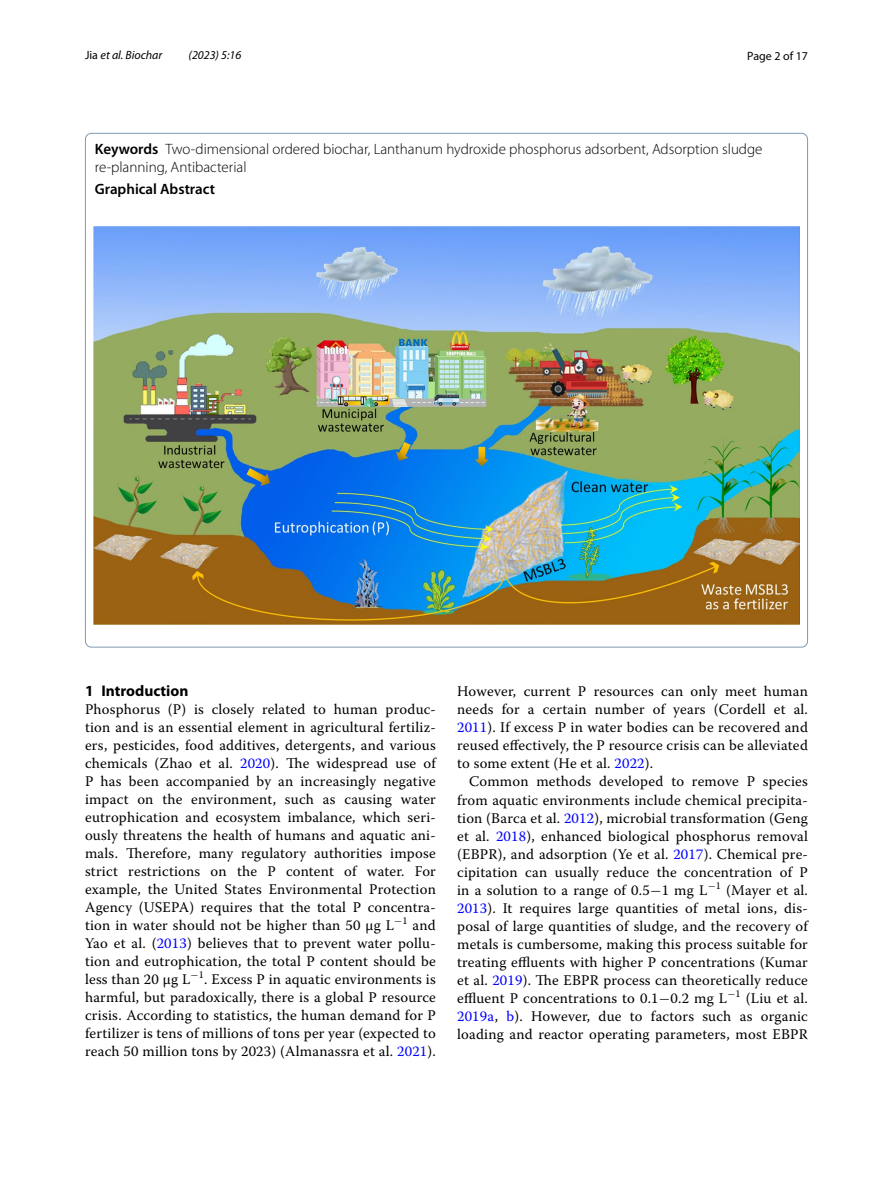
<style>
.page{position:relative;width:893px;height:1187px;background:#fff}
.page>*{position:absolute;margin:0;border:0;box-sizing:border-box;transform-origin:0 0}
.t1{font:700 15.45px "Myriad Pro";color:#000}
.t2{font:300 15px/18px "Myriad Pro";color:#000}
.t3{font:600 15px "Myriad Pro";color:#000}
.t4{font:14.7px/18px "Warnock Pro";letter-spacing:.015em;color:#000;text-align:justify}
.t5{font:italic 12px "Myriad Pro";color:#000}
.t6{font:12px "Myriad Pro";color:#000}
.s1{font-style:normal}
.s2{font-weight:600}
.s3{color:#00f}
.s4{font-family:"MTSY"}
</style>
<div class="page">
<img style="left:94px;top:227px;width:705px;height:397px">
<p class="t5" style="left:85px;top:48px;width:79px"><span class="s1">Jia</span> et al. Biochar</p>
<p class="t5" style="left:189px;top:48px;width:54px">(2023) 5:16</p>
<p class="t6" style="left:747px;top:48px;width:62px">Page 2 of 17</p>
<p class="t2" style="left:95px;top:140px;width:669px"><span class="s2">Keywords</span> Two-dimensional ordered biochar, Lanthanum hydroxide phosphorus adsorbent, Adsorption sludge re-planning, Antibacterial</p>
<p class="t3" style="left:95px;top:180px;width:122px">Graphical Abstract</p>
<p class="t1" style="left:85px;top:680px;width:105px">1 Introduction</p>
<p class="t4" style="left:85px;top:700px;width:352px">Phosphorus (P) is closely related to human produc&shy;tion and is an essential element in agricultural fertiliz&shy;ers, pesticides, food additives, detergents, and various chemicals (Zhao et al. <span class="s3">2020</span>). The widespread use of P has been accompanied by an increasingly negative impact on the environment, such as causing water eutrophication and ecosystem imbalance, which seri&shy;ously threatens the health of humans and aquatic ani&shy;mals. Therefore, many regulatory authorities impose strict restrictions on the P content of water. For example, the United States Environmental Protection Agency (USEPA) requires that the total P concentra&shy;tion in water should not be higher than 50 μg L<sup>−</sup><sup>1</sup> and Yao et al. (<span class="s3">2013</span>) believes that to prevent water pollu&shy;tion and eutrophication, the total P content should be less than 20 μg L<sup>−</sup><sup>1</sup>. Excess P in aquatic environments is harmful, but paradoxically, there is a global P resource crisis. According to statistics, the human demand for P fertilizer is tens of millions of tons per year (expected to reach 50 million tons by 2023) (Almanassra et al. <span class="s3">2021</span>).</p>
<p class="t4" style="left:457px;top:682px;width:352px">However, current P resources can only meet human needs for a certain number of years (Cordell et al.<br><span class="s3">2011</span>). If excess P in water bodies can be recovered and reused effectively, the P resource crisis can be alleviated to some extent (He et al. <span class="s3">2022</span>).</p>
<p class="t4" style="left:457px;top:772px;width:352px;text-indent:12px">Common methods developed to remove P species from aquatic environments include chemical precipita&shy;tion (Barca et al. <span class="s3">2012</span>), microbial transformation (Geng et al. <span class="s3">2018</span>), enhanced biological phosphorus removal (EBPR), and adsorption (Ye et al. <span class="s3">2017</span>). Chemical pre&shy;cipitation can usually reduce the concentration of P in a solution to a range of 0.5<span class="s4">−</span>1 mg L<sup>−</sup><sup>1</sup> (Mayer et al.<br><span class="s3">2013</span>). It requires large quantities of metal ions, dis&shy;posal of large quantities of sludge, and the recovery of metals is cumbersome, making this process suitable for treating effluents with higher P concentrations (Kumar et al. <span class="s3">2019</span>). The EBPR process can theoretically reduce effluent P concentrations to 0.1<span class="s4">−</span>0.2 mg L<sup>−</sup><sup>1</sup> (Liu et al.<br><span class="s3">2019a</span>, <span class="s3">b</span>). However, due to factors such as organic loading and reactor operating parameters, most EBPR</p>
</div>
